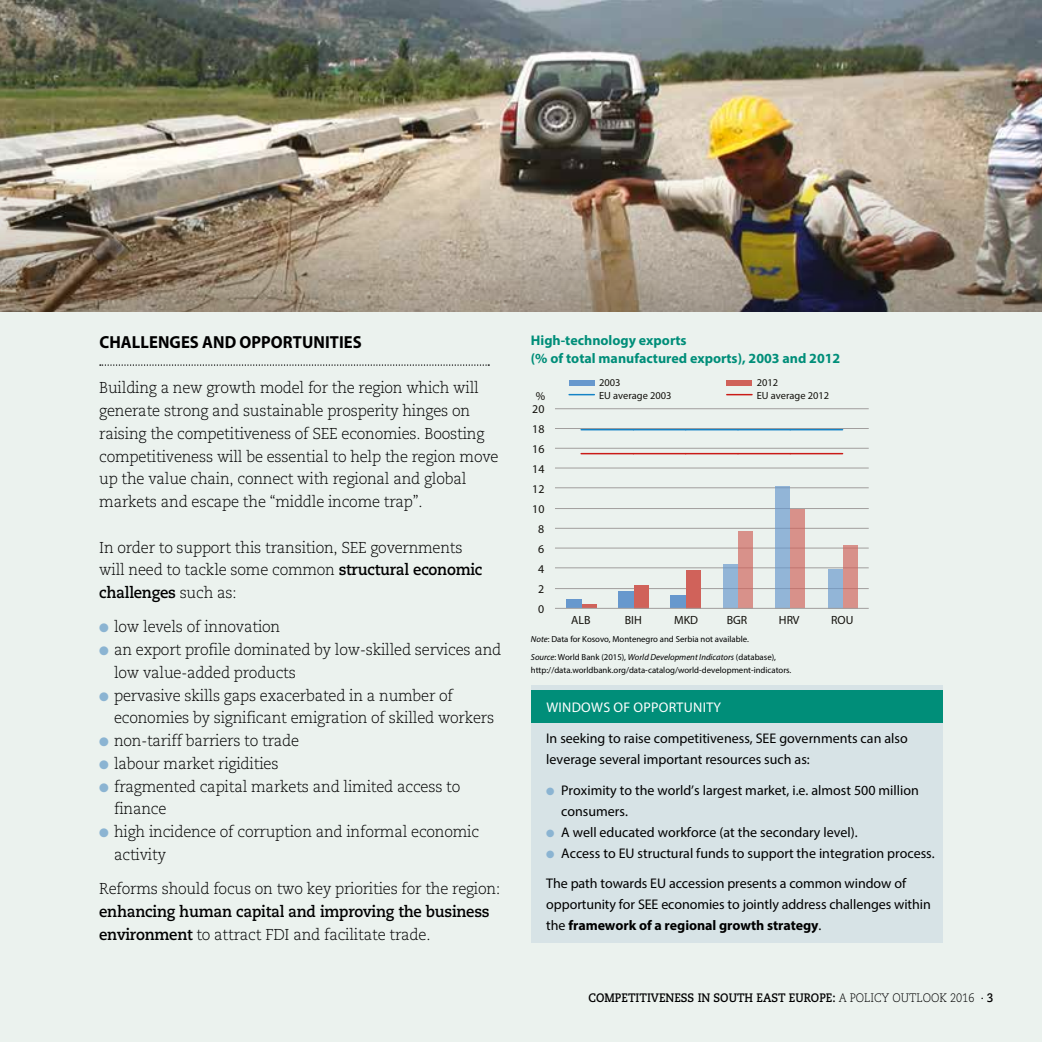
<style>
.page{position:relative;width:1042px;height:1042px;background:#ebf2ee}
.page>*{position:absolute;margin:0;border:0;box-sizing:border-box;transform-origin:0 0}
.t1{font:700 17.5px "Myriad Pro";letter-spacing:.005em;color:#000;scale:.95 1}
.t2{font:300 15.75px/22.8px "Caecilia LT Pro 45";letter-spacing:-.015em;color:#000;scale:.95 1}
.t3{font:700 15.75px "Caecilia LT Pro 75";letter-spacing:-.015em;color:#000;scale:.95 1}
.t4{font:14px/21px "Myriad Pro";color:#000}
.t5{font:700 14px/17.5px "Myriad Pro";color:#008e79}
.t6{font:14px "Myriad Pro";letter-spacing:.02em;color:#fff}
.t7{font:700 12.25px "Caecilia LT Pro 75";color:#000;scale:.9 1}
.t8{font:11.9px "Myriad Pro";color:#13110c}
.t9{font:10.33px "Myriad Pro";color:#13110c}
.t10{font:8.75px/18.4px "Myriad Pro";color:#000}
.s1{font-family:"Caecilia LT Pro 75";font-weight:700}
.s2{font-family:"Caecilia LT Pro 45";font-weight:300}
.s3{color:#8bb4d2}
.s4{font-style:italic}
.s5{font-weight:700}
</style>
<div class="page">
<svg style="left:100px;top:364px;width:389px;height:2px"></svg>
<div style="left:531px;top:685px;width:412px;height:258px;background:#d7e3e6"></div>
<div style="left:531px;top:690px;width:412px;height:32px;background:#008e79"></div>
<hr style="left:555px;top:408px;width:314px;height:1px;background:#a19e9d">
<hr style="left:555px;top:428px;width:314px;height:1px;background:#a19e9d">
<hr style="left:555px;top:448px;width:314px;height:1px;background:#a19e9d">
<hr style="left:555px;top:468px;width:314px;height:1px;background:#a19e9d">
<hr style="left:555px;top:487px;width:314px;height:1px;background:#a19e9d">
<hr style="left:555px;top:508px;width:314px;height:1px;background:#a19e9d">
<hr style="left:555px;top:528px;width:314px;height:1px;background:#a19e9d">
<hr style="left:555px;top:548px;width:314px;height:1px;background:#a19e9d">
<hr style="left:555px;top:567px;width:314px;height:1px;background:#a19e9d">
<hr style="left:555px;top:588px;width:314px;height:1px;background:#a19e9d">
<div style="left:723px;top:564px;width:15px;height:44px;background:#92b5d7"></div>
<div style="left:775px;top:486px;width:15px;height:122px;background:#92b5d7"></div>
<div style="left:827px;top:569px;width:15px;height:39px;background:#92b5d7"></div>
<div style="left:670px;top:595px;width:16px;height:13px;background:#6798cd"></div>
<div style="left:618px;top:591px;width:16px;height:17px;background:#6798cd"></div>
<div style="left:566px;top:599px;width:15px;height:9px;background:#6798cd"></div>
<div style="left:738px;top:531px;width:15px;height:77px;background:#d8918a"></div>
<div style="left:790px;top:509px;width:15px;height:99px;background:#d8918a"></div>
<div style="left:842px;top:545px;width:15px;height:63px;background:#d8918a"></div>
<div style="left:686px;top:570px;width:15px;height:38px;background:#d0625a"></div>
<div style="left:634px;top:584px;width:15px;height:24px;background:#d0625a"></div>
<hr style="left:581px;top:604px;width:15px;height:4px;background:#d0625a">
<hr style="left:555px;top:608px;width:314px;height:1px;background:#a19e9d">
<hr style="left:790px;top:429px;width:52px;height:1px;background:#1483c6">
<hr style="left:738px;top:429px;width:52px;height:1px;background:#1483c6">
<hr style="left:686px;top:429px;width:52px;height:1px;background:#1483c6">
<hr style="left:633px;top:429px;width:53px;height:1px;background:#1483c6">
<hr style="left:581px;top:429px;width:52px;height:1px;background:#1483c6">
<hr style="left:790px;top:453px;width:52px;height:1px;background:#ca1b17">
<hr style="left:738px;top:453px;width:52px;height:1px;background:#ca1b17">
<hr style="left:686px;top:453px;width:52px;height:1px;background:#ca1b17">
<hr style="left:633px;top:453px;width:53px;height:1px;background:#ca1b17">
<hr style="left:581px;top:453px;width:52px;height:1px;background:#ca1b17">
<div style="left:569px;top:380px;width:25px;height:5px;background:#6798cd"></div>
<div style="left:727px;top:380px;width:25px;height:5px;background:#d0625a"></div>
<svg style="left:569px;top:394px;width:25px;height:1px"></svg>
<svg style="left:727px;top:394px;width:25px;height:1px"></svg>
<img style="left:0;top:0;width:1042px;height:170px">
<img style="left:0;top:170px;width:1042px;height:142px">
<p class="t1" style="left:99px;top:331px;width:278px">CHALLENGES AND OPPORTUNITIES</p>
<p class="t2" style="left:99px;top:376px;width:422px">Building a new growth model for the region which will generate strong and sustainable prosperity hinges on raising the competitiveness of SEE economies. Boosting competitiveness will be essential to help the region move up the value chain, connect with regional and global markets and escape the “middle income trap”.</p>
<p class="t2" style="left:99px;top:535px;width:405px">In order to support this transition, SEE governments will need to tackle some common <span class="s1">structural economic</span></p>
<p class="t3" style="left:99px;top:582px;width:146px">challenges <span class="s2">such as:</span></p>
<p class="t2" style="left:99px;top:615px;width:192px"><span class="s3">●</span> low levels of innovation</p>
<p class="t2" style="left:114px;top:638px;width:409px;text-indent:-15px"><span class="s3">●</span> an export profile dominated by low-skilled services and low value-added products</p>
<p class="t2" style="left:114px;top:683px;width:402px;text-indent:-15px"><span class="s3">●</span> pervasive skills gaps exacerbated in a number of economies by significant emigration of skilled workers</p>
<p class="t2" style="left:99px;top:729px;width:212px"><span class="s3">●</span> non-tariff barriers to trade</p>
<p class="t2" style="left:99px;top:752px;width:190px"><span class="s3">●</span> labour market rigidities</p>
<p class="t2" style="left:114px;top:774px;width:366px;text-indent:-15px"><span class="s3">●</span> fragmented capital markets and limited access to finance</p>
<p class="t2" style="left:114px;top:820px;width:386px;text-indent:-15px"><span class="s3">●</span> high incidence of corruption and informal economic activity</p>
<p class="t2" style="left:99px;top:877px;width:423px">Reforms should focus on two key priorities for the region:</p>
<p class="t3" style="left:99px;top:900px;width:412px">enhancing human capital and improving the business</p>
<p class="t2" style="left:99px;top:922px;width:350px"><span class="s1">environment</span> to attract FDI and facilitate trade.</p>
<p class="t5" style="left:531px;top:331px;width:311px">High-technology exports<br>(% of total manufactured exports), 2003 and 2012</p>
<p class="t8" style="left:536px;top:389px;width:11px">%</p>
<p class="t8" style="left:532px;top:402px;width:14px">20</p>
<p class="t8" style="left:532px;top:421px;width:14px">18</p>
<p class="t8" style="left:532px;top:441px;width:14px">16</p>
<p class="t8" style="left:532px;top:461px;width:14px">14</p>
<p class="t8" style="left:532px;top:481px;width:14px">12</p>
<p class="t8" style="left:532px;top:501px;width:14px">10</p>
<p class="t8" style="left:538px;top:521px;width:8px">8</p>
<p class="t8" style="left:538px;top:541px;width:8px">6</p>
<p class="t8" style="left:538px;top:561px;width:8px">4</p>
<p class="t8" style="left:538px;top:581px;width:8px">2</p>
<p class="t8" style="left:538px;top:601px;width:8px">0</p>
<p class="t9" style="left:599px;top:376px;width:23px">2003</p>
<p class="t9" style="left:757px;top:376px;width:23px">2012</p>
<p class="t9" style="left:599px;top:389px;width:74px">EU average 2003</p>
<p class="t9" style="left:757px;top:389px;width:74px">EU average 2012</p>
<p class="t8" style="left:571px;top:613px;width:21px">ALB</p>
<p class="t8" style="left:625px;top:613px;width:19px">BIH</p>
<p class="t8" style="left:674px;top:613px;width:25px">MKD</p>
<p class="t8" style="left:727px;top:613px;width:22px">BGR</p>
<p class="t8" style="left:779px;top:613px;width:22px">HRV</p>
<p class="t8" style="left:831px;top:613px;width:24px">ROU</p>
<p class="t10" style="left:531px;top:630px;width:247px"><span class="s4">Note</span>: Data for Kosovo, Montenegro and Serbia not available.<br><span class="s4">Source</span>: World Bank (2015), <span class="s4">World Development Indicators</span> (database),</p>
<p class="t10" style="left:531px;top:660px;width:262px">http://data.worldbank.org/data-catalog/world-development-indicators.</p>
<p class="t6" style="left:546px;top:698px;width:176px">WINDOWS OF OPPORTUNITY</p>
<p class="t4" style="left:546px;top:728px;width:363px">In seeking to raise competitiveness, SEE governments can also leverage several important resources such as:</p>
<p class="t4" style="left:561px;top:779px;width:359px;text-indent:-15px"><span class="s3">●</span> Proximity to the world’s largest market, i.e. almost 500 million consumers.</p>
<p class="t4" style="left:546px;top:821px;width:313px"><span class="s3">●</span> A well educated workforce (at the secondary level).</p>
<p class="t4" style="left:546px;top:837px;width:390px;line-height:30.6px"><span class="s3">●</span> Access to EU structural funds to support the integration process.<br>The path towards EU accession presents a common window of</p>
<p class="t4" style="left:546px;top:894px;width:386px">opportunity for SEE economies to jointly address challenges within the <span class="s5">framework of a regional growth strategy</span>.</p>
<p class="t7" style="left:588px;top:989px;width:451px">COMPETITIVENESS IN SOUTH EAST EUROPE: <span class="s2">A POLICY OUTLOOK 2016</span> <sup>.</sup> 3</p>
</div>
